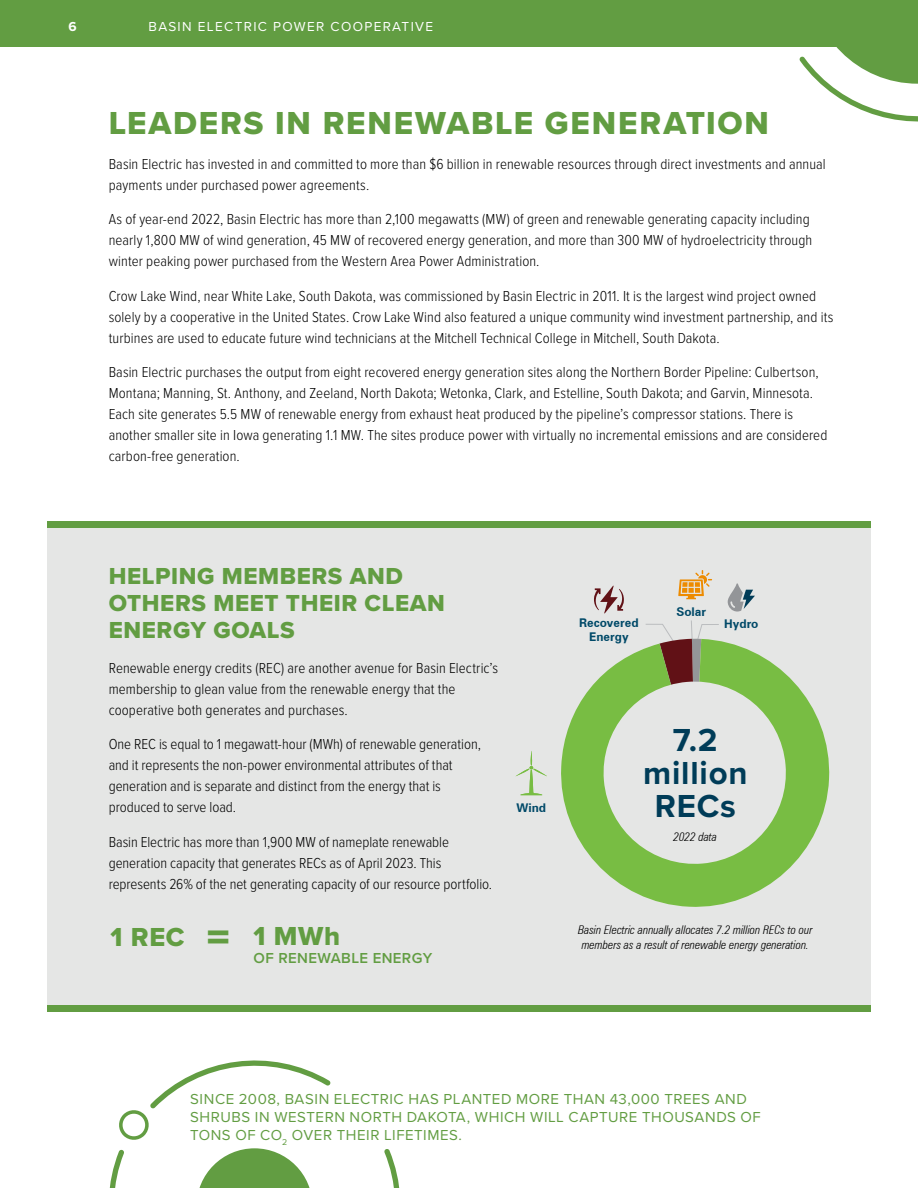
<style>
.page{position:relative;width:918px;height:1188px;background:#fff}
.page>*{position:absolute;margin:0;border:0;box-sizing:border-box;transform-origin:0 0}
.t1{font:900 45px "Proxima Nova";color:#629d42}
.t2{font:33px "Proxima Nova Extrabld";letter-spacing:.05em;color:#629d42}
.t3{font:700 33px/33px "Proxima Nova";letter-spacing:.025em;color:#003c58;text-align:center}
.t4{font:27px "Proxima Nova Extrabld";letter-spacing:.025em;color:#629d42}
.t5{font:24px/27px "Proxima Nova Extrabld";letter-spacing:.025em;color:#629d42}
.t6{font:300 15px/21px "Proxima Nova Cond";letter-spacing:.005em;color:#000}
.t7{font:15px/18px "Proxima Nova";letter-spacing:.035em;color:#629d42}
.t8{font:600 15px "Proxima Nova";letter-spacing:.025em;color:#629d42}
.t9{font:13.5px "Proxima Nova";letter-spacing:.1em;color:#fff}
.t10{font:700 13.5px "Proxima Nova";color:#fff}
.t11{font:italic 300 condensed 12px/15px "Zurich BT";color:#000}
.t12{font:700 12px "Zurich BT";color:#004968}
</style>
<div class="page">
<div style="left:0;top:0;width:918px;height:47px;background:#629d42"></div>
<svg style="left:799px;top:47px;width:119px;height:75px"></svg>
<svg style="left:199px;top:1148px;width:111px;height:40px"></svg>
<svg style="left:119px;top:1060px;width:212px;height:80px"></svg>
<svg style="left:384px;top:1149px;width:16px;height:39px"></svg>
<svg style="left:109px;top:1150px;width:15px;height:38px"></svg>
<div style="left:47px;top:525px;width:824px;height:481px;background:#e5e6e5"></div>
<hr style="left:917px;top:673px;width:1px;height:362px;background:#629d42">
<svg style="left:561px;top:677px;width:269px;height:230px;fill:#78bd43"></svg>
<svg style="left:516px;top:751px;width:31px;height:44px"></svg>
<svg style="left:728px;top:583px;width:27px;height:29px"></svg>
<svg style="left:594px;top:586px;width:30px;height:27px"></svg>
<svg style="left:678px;top:570px;width:34px;height:29px"></svg>
<svg style="left:600px;top:620px;width:190px;height:248px"></svg>
<div style="left:47px;top:522px;width:824px;height:6px;background:#629d42"></div>
<div style="left:47px;top:1006px;width:824px;height:6px;background:#629d42"></div>
<p class="t10" style="left:69px;top:16px;width:10px">6</p>
<p class="t9" style="left:148px;top:16px;width:286px">BASIN ELECTRIC POWER COOPERATIVE</p>
<h2 class="t2" style="left:109px;top:98px;width:662px">LEADERS IN RENEWABLE GENERATION</h2>
<p class="t6" style="left:109px;top:152px;width:719px">Basin Electric has invested in and committed to more than $6 billion in renewable resources through direct investments and annual payments under purchased power agreements.</p>
<p class="t6" style="left:109px;top:208px;width:705px">As of year-end 2022, Basin Electric has more than 2,100 megawatts (MW) of green and renewable generating capacity including nearly 1,800 MW of wind generation, 45 MW of recovered energy generation, and more than 300 MW of hydroelectricity through winter peaking power purchased from the Western Area Power Administration.</p>
<p class="t6" style="left:109px;top:284px;width:726px">Crow Lake Wind, near White Lake, South Dakota, was commissioned by Basin Electric in 2011. It is the largest wind project owned solely by a cooperative in the United States. Crow Lake Wind also featured a unique community wind investment partnership, and its turbines are used to educate future wind technicians at the Mitchell Technical College in Mitchell, South Dakota.</p>
<p class="t6" style="left:109px;top:361px;width:720px">Basin Electric purchases the output from eight recovered energy generation sites along the Northern Border Pipeline: Culbertson, Montana; Manning, St. Anthony, and Zeeland, North Dakota; Wetonka, Clark, and Estelline, South Dakota; and Garvin, Minnesota.<br>Each site generates 5.5 MW of renewable energy from exhaust heat produced by the pipeline’s compressor stations. There is another smaller site in Iowa generating 1.1 MW. The sites produce power with virtually no incremental emissions and are considered carbon-free generation.</p>
<h3 class="t5" style="left:109px;top:562px;width:338px">HELPING MEMBERS AND<br>OTHERS MEET THEIR CLEAN<br>ENERGY GOALS</h3>
<p class="t6" style="left:109px;top:657px;width:391px">Renewable energy credits (REC) are another avenue for Basin Electric’s membership to glean value from the renewable energy that the cooperative both generates and purchases.</p>
<p class="t6" style="left:109px;top:733px;width:374px">One REC is equal to 1 megawatt-hour (MWh) of renewable generation, and it represents the non-power environmental attributes of that generation and is separate and distinct from the energy that is produced to serve load.</p>
<p class="t6" style="left:109px;top:831px;width:385px">Basin Electric has more than 1,900 MW of nameplate renewable generation capacity that generates RECs as of April 2023. This represents 26% of the net generating capacity of our resource portfolio.</p>
<h3 class="t4" style="left:111px;top:917px;width:76px">1 REC</h3>
<h3 class="t4" style="left:254px;top:916px;width:88px">1 MWh</h3>
<h1 class="t1" style="left:207px;top:903px;width:24px">=</h1>
<p class="t8" style="left:254px;top:947px;width:180px">OF RENEWABLE ENERGY</p>
<p class="t12" style="left:516px;top:800px;width:31px">Wind</p>
<p class="t12" style="left:676px;top:604px;width:31px">Solar</p>
<p class="t12" style="left:579px;top:615px;width:61px">Recovered</p>
<p class="t12" style="left:724px;top:616px;width:36px">Hydro</p>
<p class="t12" style="left:589px;top:630px;width:41px">Energy</p>
<h2 class="t3" style="left:643px;top:723px;width:106px">7.2 million<br>RECs</h2>
<p class="t11" style="left:674px;top:829px;width:45px">2022 data</p>
<p class="t11" style="left:578px;top:922px;width:236px">Basin Electric annually allocates 7.2 million RECs to our members as a result of renewable energy generation.</p>
<p class="t7" style="left:190px;top:1089px;width:572px">SINCE 2008, BASIN ELECTRIC HAS PLANTED MORE THAN 43,000 TREES AND<br>SHRUBS IN WESTERN NORTH DAKOTA, WHICH WILL CAPTURE THOUSANDS OF<br>TONS OF CO<sub>2</sub> OVER THEIR LIFETIMES.</p>
</div>
